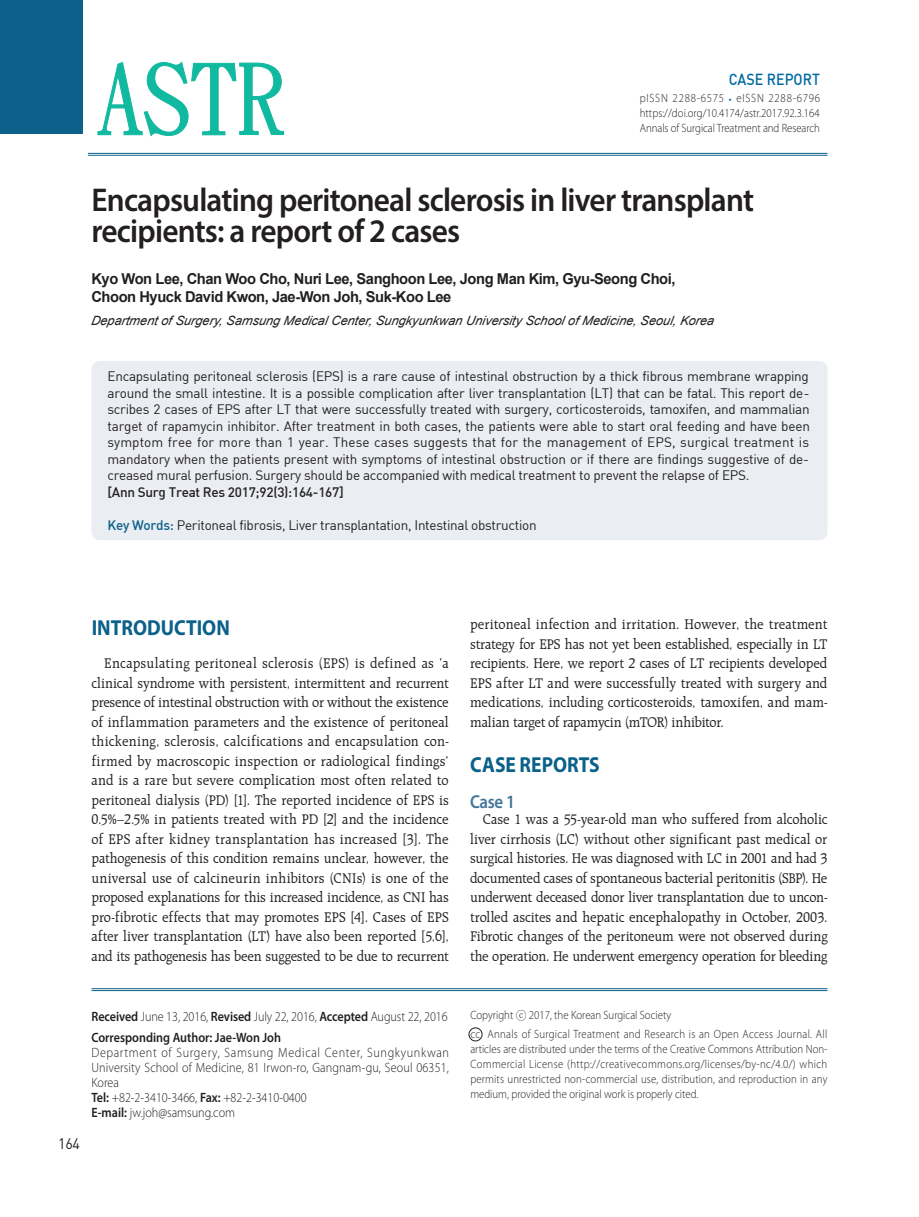
<style>
.page{position:relative;width:919px;height:1217px;background:#fff}
.page>*{position:absolute;margin:0;border:0;box-sizing:border-box;transform-origin:0 0}
.t1{font:600 33px/31.5px "Myriad Pro";letter-spacing:-.025em;color:#231f20;scale:.95 1}
.t2{font:700 21.75px "Myriad Pro";color:#0b6189;scale:.9 1}
.t3{font:600 18.75px "Myriad Pro";color:#417599;scale:.9 1}
.t4{font:15.75px "Dinmed";color:#0069a4;scale:.9 1}
.t5{font:15px/19.5px "Raleigh BT";letter-spacing:-.02em;color:#231f20;text-align:justify;scale:.94 1}
.t6{font:700 15px/18px "Arial";letter-spacing:-.03em;color:#231f20}
.t7{font:15px "Dinreg";color:#231f20;scale:.95 1}
.t8{font:13.5px/16.5px "Dinreg";letter-spacing:-.02em;color:#231f20}
.t9{font:300 13.5px/15px "Myriad Pro";letter-spacing:.01em;color:#231f20;scale:.9 1}
.t10{font:600 13.5px/21px "Myriad Pro";color:#231f20;scale:.9 1}
.t11{font:13.5px "Dinmed";letter-spacing:-.02em;color:#231f20}
.t12{font:italic 12.75px "Arial";color:#231f20}
.t13{font:300 12px/15px "Myriad Pro";color:#231f20;text-align:justify;scale:.9 1}
.t14{font:300 12px/18px "Myriad Pro";letter-spacing:.025em;color:#231f20;scale:.9 1}
.s1{font-size:12.45px;color:#0069a4}
.s2{font-family:"Dinmed";color:#0b6189}
.s3{font-weight:300}
.s4{font-weight:600}
.s5{font-family:"Ymjo 420";font-weight:400}
</style>
<div class="page">
<svg style="left:97px;top:61px;width:187px;height:76px"></svg>
<hr style="left:88px;top:153px;width:739px;height:1px;background:#0b6189">
<hr style="left:88px;top:155px;width:739px;height:1px;background:#0b6189">
<div style="left:91px;top:361px;width:736px;height:179px;background:#eaedf2;border-radius:9px"></div>
<div style="left:0;top:0;width:83px;height:134px;background:#0b6189"></div>
<hr style="left:91px;top:988px;width:736px;height:1px;background:#0b6189">
<hr style="left:91px;top:990px;width:736px;height:1px;background:#0b6189">
<div style="left:468px;top:1027px;width:14px;height:13px;border:1px solid #231f20;border-radius:50%"></div>
<p class="t4" style="left:728px;top:69px;width:103px">CASE REPORT</p>
<p class="t13" style="left:639px;top:91px;width:202px">pISSN 2288-6575 <span class="s1">•</span> eISSN 2288-6796 https://doi.org/10.4174/astr.2017.92.3.164<br>Annals of Surgical Treatment and Research</p>
<h1 class="t1" style="left:91px;top:183px;width:699px">Encapsulating peritoneal sclerosis in liver transplant recipients: a report of 2 cases</h1>
<p class="t6" style="left:91px;top:270px;width:585px">Kyo Won Lee, Chan Woo Cho, Nuri Lee, Sanghoon Lee, Jong Man Kim, Gyu-Seong Choi,<br>Choon Hyuck David Kwon, Jae-Won Joh, Suk-Koo Lee</p>
<p class="t12" style="left:91px;top:312px;width:627px">Department of Surgery,Samsung Medical Center,Sungkyunkwan University School of Medicine,Seoul,Korea</p>
<p class="t8" style="left:107px;top:367px;width:704px">Encapsulating peritoneal sclerosis (EPS) is a rare cause of intestinal obstruction by a thick fibrous membrane wrapping around the small intestine. It is a possible complication after liver transplantation (LT) that can be fatal. This report de&shy;scribes 2 cases of EPS after LT that were successfully treated with surgery, corticosteroids, tamoxifen, and mammalian target of rapamycin inhibitor. After treatment in both cases, the patients were able to start oral feeding and have been symptom free for more than 1 year. These cases suggests that for the management of EPS, surgical treatment is mandatory when the patients present with symptoms of intestinal obstruction or if there are findings suggestive of de&shy;creased mural perfusion. Surgery should be accompanied with medical treatment to prevent the relapse of EPS.</p>
<p class="t11" style="left:107px;top:483px;width:238px">[Ann Surg Treat Res 2017;92(3):164-167]</p>
<p class="t8" style="left:107px;top:516px;width:431px"><span class="s2">Key Words:</span> Peritoneal fibrosis, Liver transplantation, Intestinal obstruction</p>
<h2 class="t2" style="left:92px;top:613px;width:155px">INTRODUCTION</h2>
<p class="t5" style="left:91px;top:653px;width:382px;text-indent:13px">Encapsulating peritoneal sclerosis (EPS) is defined as ‘a clinical syndrome with persistent, intermittent and recurrent presence of intestinal obstruction with or without the existence of inflammation parameters and the existence of peritoneal thickening, sclerosis, calcifications and encapsulation con&shy;firmed by macroscopic inspection or radiological findings’ and is a rare but severe complication most often related to peritoneal dialysis (PD) [1]. The reported incidence of EPS is 0.5%–2.5% in patients treated with PD [2] and the incidence of EPS after kidney transplantation has increased [3]. The pathogenesis of this condition remains unclear, however, the universal use of calcineurin inhibitors (CNIs) is one of the proposed explanations for this increased incidence, as CNI has pro-fibrotic effects that may promotes EPS [4]. Cases of EPS after liver transplantation (LT) have also been reported [5,6], and its pathogenesis has been suggested to be due to recurrent</p>
<p class="t7" style="left:58px;top:1134px;width:24px">164</p>
<p class="t10" style="left:91px;top:1005px;width:397px">Received <span class="s3">June 13, 2016,</span> Revised <span class="s3">July 22, 2016,</span> Accepted <span class="s3">August 22, 2016<br></span>Corresponding Author: Jae-Won Joh</p>
<p class="t9" style="left:91px;top:1044px;width:399px">Department of Surgery, Samsung Medical Center, Sungkyunkwan University School of Medicine, 81 Irwon-ro, Gangnam-gu, Seoul 06351, Korea<br><span class="s4">Tel:</span> +82-2-3410-3466, <span class="s4">Fax:</span> +82-2-3410-0400<br><span class="s4">E-mail:</span> jw.joh@samsung.com</p>
<p class="t5" style="left:470px;top:614px;width:381px">peritoneal infection and irritation. However, the treatment strategy for EPS has not yet been established, especially in LT recipients. Here, we report 2 cases of LT recipients developed EPS after LT and were successfully treated with surgery and medications, including corticosteroids, tamoxifen, and mam&shy;malian target of rapamycin (mTOR) inhibitor.</p>
<h2 class="t2" style="left:470px;top:750px;width:145px">CASE REPORTS</h2>
<p class="t3" style="left:470px;top:789px;width:51px">Case 1</p>
<p class="t5" style="left:470px;top:809px;width:382px;text-indent:13px">Case 1 was a 55-year-old man who suffered from alcoholic liver cirrhosis (LC) without other significant past medical or surgical histories. He was diagnosed with LC in 2001 and had 3 documented cases of spontaneous bacterial peritonitis (SBP). He underwent deceased donor liver transplantation due to uncon&shy;trolled ascites and hepatic encephalopathy in October, 2003.<br>Fibrotic changes of the peritoneum were not observed during the operation. He underwent emergency operation for bleeding</p>
<p class="t14" style="left:470px;top:1006px;width:398px">Copyright <span class="s5">ⓒ</span> 2017, the Korean Surgical Society<br>cc Annals of Surgical Treatment and Research is an Open Access Journal. All</p>
<p class="t13" style="left:470px;top:1040px;width:398px">articles are distributed under the terms of the Creative Commons Attribution Non-Commercial License (http://creativecommons.org/licenses/by-nc/4.0/) which permits unrestricted non-commercial use, distribution, and reproduction in any medium, provided the original work is properly cited.</p>
</div>
